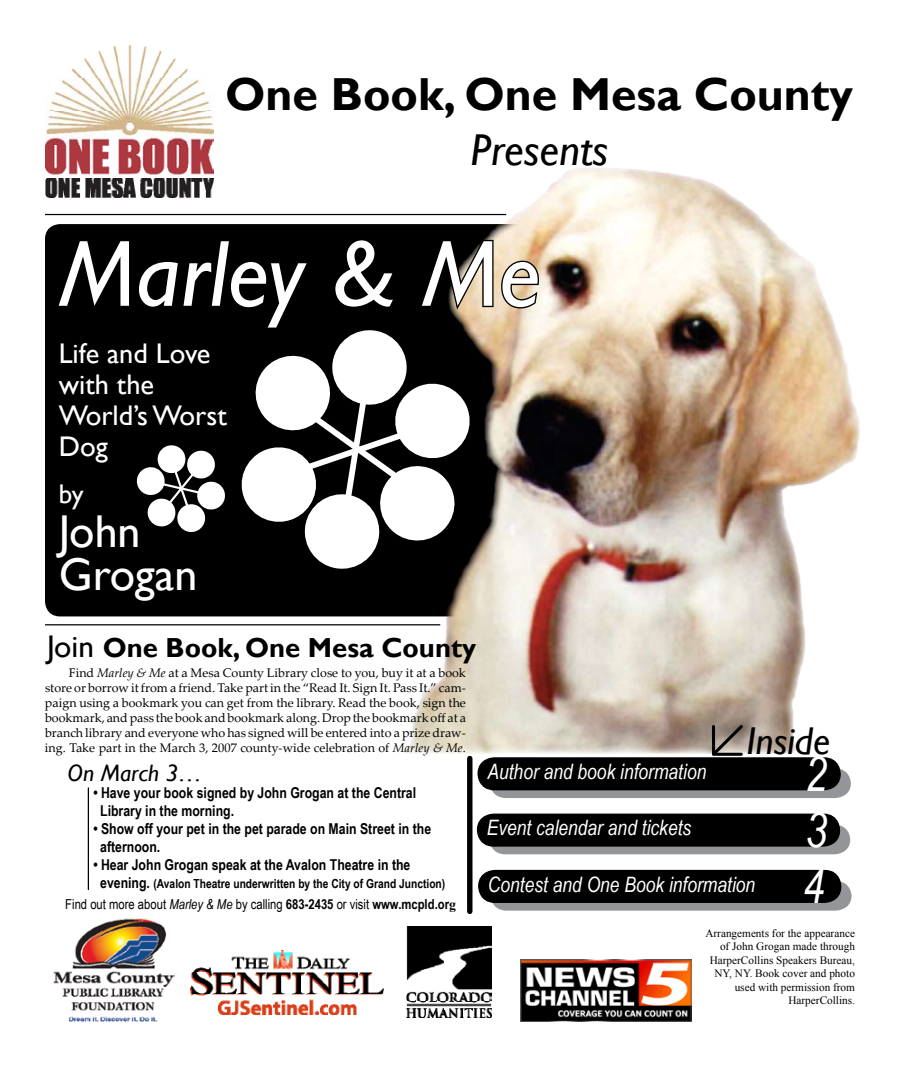
<style>
.page{position:relative;width:900px;height:1067px;background:#fff}
.page>*{position:absolute;margin:0;border:0;box-sizing:border-box;transform-origin:0 0}
.t1{font:italic 94.62px "Gill Sans";color:#fff}
.t2{font:italic 47.5px/56.6px "Arial Narrow";color:#fff}
.t3{font:700 46.25px "Gill Sans";color:#000}
.t4{font:46px/43.2px "Gill Sans";color:#fff}
.t5{font:italic 44.62px "Gill Sans";color:#000}
.t6{font:italic 38.75px "Gill Sans";color:#000}
.t7{font:28.38px/31.1px "Gill Sans";color:#fff}
.t8{font:700 27.5px "Gill Sans";color:#000}
.t9{font:27px "Gill Sans";color:#fff}
.t10{font:italic 23.75px "Gill Sans";color:#000}
.t11{font:italic 21.25px "Arial Narrow";color:#fff}
.t12{font:700 15px/18px "Arial Narrow";color:#000}
.t13{font:13.75px "Arial Narrow";color:#000}
.t14{font:12.5px/15px "Palatino Linotype";color:#000;text-align:justify}
.t15{font:700 12.5px "Arial Narrow";color:#000}
.t16{font:11.25px/13.5px "Times New Roman";color:#000;text-align:right}
.s1{font-weight:400;font-size:31.25px}
.s2{font-style:italic}
.s3{font-size:15px}
.s4{font-weight:700}
.s5{font-family:"Times New Roman";font-weight:700}
</style>
<div class="page">
<hr style="left:45px;top:624px;width:395px;height:1px;background:#000">
<hr style="left:45px;top:214px;width:461px;height:1px;background:#000">
<div style="left:45px;top:224px;width:679px;height:392px;background:#000;border-radius:15px"></div>
<img style="left:407px;top:926px;width:84px;height:91px">
<img style="left:191px;top:950px;width:192px;height:64px">
<hr style="left:88px;top:787px;width:1px;height:102px;background:#000">
<img style="left:375px;top:168px;width:485px;height:584px">
<div style="left:467px;top:758px;width:6px;height:153px;background:#000"></div>
<img style="left:45px;top:45px;width:169px;height:152px">
<svg style="left:709px;top:722px;width:37px;height:34px"></svg>
<svg style="left:136px;top:237px;width:404px;height:334px"></svg>
<svg style="left:490px;top:824px;width:360px;height:30px;background:#8c8d90"></svg>
<div style="left:478px;top:814px;width:361px;height:31px;background:#000;border-radius:16px"></div>
<div style="left:477px;top:813px;width:363px;height:33px;border:1px solid #000;border-radius:16px"></div>
<svg style="left:491px;top:769px;width:360px;height:29px;background:#909295"></svg>
<div style="left:478px;top:757px;width:362px;height:32px;background:#000;border-radius:16px"></div>
<div style="left:477px;top:757px;width:364px;height:33px;border:1px solid #000;border-radius:16px"></div>
<svg style="left:491px;top:880px;width:361px;height:30px;background:#88898c"></svg>
<div style="left:479px;top:870px;width:362px;height:32px;background:#000;border-radius:16px"></div>
<div style="left:478px;top:869px;width:363px;height:33px;border:1px solid #000;border-radius:16px"></div>
<img style="left:520px;top:959px;width:171px;height:61px">
<img style="left:53px;top:918px;width:121px;height:103px">
<h3 class="t3" style="left:225px;top:66px;width:630px">One Book, One Mesa County</h3>
<h3 class="t5" style="left:471px;top:124px;width:139px">Presents</h3>
<h1 class="t1" style="left:59px;top:218px;width:483px">Marley &amp; Me</h1>
<h3 class="t7" style="left:59px;top:338px;width:170px">Life and Love with the<br>World’s Worst<br>Dog</h3>
<h3 class="t9" style="left:59px;top:478px;width:27px">by</h3>
<h3 class="t4" style="left:59px;top:510px;width:140px">John<br>Grogan</h3>
<h3 class="t8" style="left:47px;top:631px;width:431px"><span class="s1">Join</span> One Book, One Mesa County</h3>
<p class="t14" style="left:45px;top:664px;width:422px;text-indent:24px">Find <span class="s2">Marley &amp; Me</span> at a Mesa County Library close to you, buy it at a book store or borrow it from a friend. Take part in the “Read It. Sign It. Pass It.” cam&shy;paign using a bookmark you can get from the library. Read the book, sign the bookmark, and pass the book and bookmark along. Drop the bookmark off at a branch library and everyone who has signed will be entered into a prize draw&shy;ing. Take part in the March 3, 2007 county-wide celebration of <span class="s2">Marley &amp; Me</span>.</p>
<h3 class="t10" style="left:68px;top:758px;width:136px">On March 3…</h3>
<p class="t12" style="left:100px;top:783px;width:317px;text-indent:-7px">• Have your book signed by John Grogan at the Central<br>Library in the morning.</p>
<p class="t12" style="left:100px;top:819px;width:333px;text-indent:-7px">• Show off your pet in the pet parade on Main Street in the afternoon.</p>
<p class="t12" style="left:93px;top:855px;width:319px">• Hear John Grogan speak at the Avalon Theatre in the</p>
<p class="t15" style="left:100px;top:874px;width:347px"><span class="s3">evening.</span> (Avalon Theatre underwritten by the City of Grand Junction)</p>
<p class="t13" style="left:65px;top:893px;width:392px">Find out more about <span class="s2">Marley &amp; Me</span> by calling <span class="s4">683-2435</span> or visit <span class="s4">www.mcpld.or</span><span class="s5">g</span></p>
<h3 class="t6" style="left:746px;top:718px;width:85px">Inside</h3>
<h3 class="t11" style="left:488px;top:756px;width:220px">Author and book information</h3>
<h2 class="t2" style="left:805px;top:744px;width:23px">2</h2>
<h3 class="t11" style="left:487px;top:812px;width:206px">Event calendar and tickets</h3>
<h2 class="t2" style="left:803px;top:800px;width:26px">3<br>4</h2>
<h3 class="t11" style="left:488px;top:869px;width:269px">Contest and One Book information</h3>
<p class="t16" style="left:705px;top:926px;width:151px">Arrangements for the appearance of John Grogan made through<br>HarperCollins Speakers Bureau,<br>NY, NY. Book cover and photo used with permission from<br>HarperCollins.</p>
</div>
